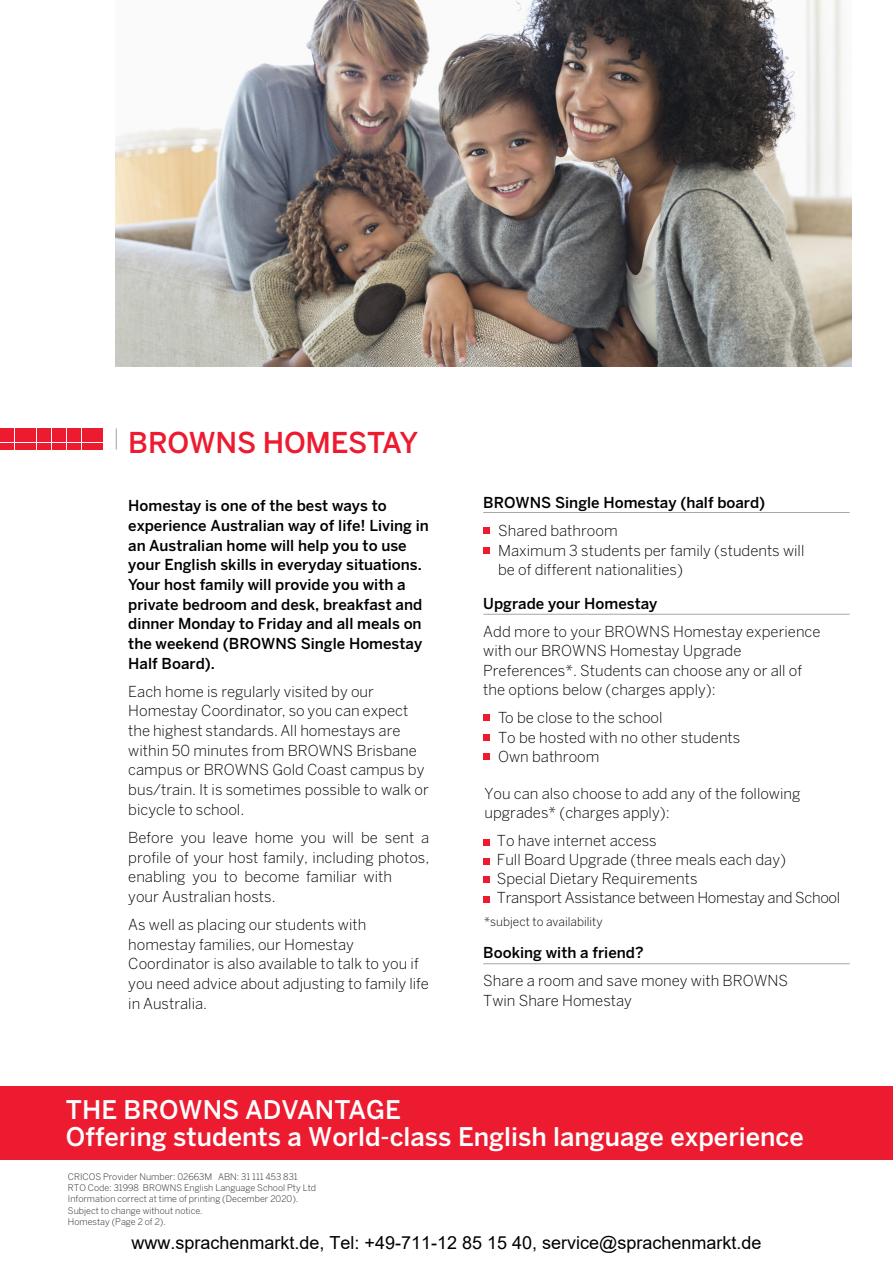
<style>
.page{position:relative;width:893px;height:1263px;background:#fff}
.page>*{position:absolute;margin:0;border:0;box-sizing:border-box;transform-origin:0 0}
.t1{font:500 28.5px "Benton Sans";letter-spacing:-.01em;color:#ed1b2f}
.t2{font:500 25.5px/27.2px "Benton Sans";color:#fff}
.t3{font:18px "Arial";color:#000}
.t4{font:300 15px/19.6px "Benton Sans";color:#000}
.t5{font:500 15px/19.6px "Benton Sans";color:#000}
.t6{font:300 12px "Benton Sans";color:#000}
.t7{font:300 9px/11.2px "Benton Sans";color:#231f20}
</style>
<div class="page">
<div style="left:483px;top:527px;width:7px;height:7px;background:#ed1b2f"></div>
<div style="left:483px;top:547px;width:7px;height:6px;background:#ed1b2f"></div>
<div style="left:483px;top:714px;width:7px;height:7px;background:#ed1b2f"></div>
<div style="left:483px;top:839px;width:7px;height:6px;background:#ed1b2f"></div>
<div style="left:483px;top:858px;width:7px;height:7px;background:#ed1b2f"></div>
<div style="left:483px;top:876px;width:7px;height:7px;background:#ed1b2f"></div>
<div style="left:483px;top:896px;width:7px;height:6px;background:#ed1b2f"></div>
<hr style="left:483px;top:512px;width:367px;height:1px;background:#a2a1a3">
<hr style="left:483px;top:614px;width:367px;height:1px;background:#a2a1a3">
<div style="left:89px;top:428px;width:7px;height:7px;background:#ed1b2f"></div>
<div style="left:97px;top:428px;width:6px;height:7px;background:#ed1b2f"></div>
<div style="left:89px;top:436px;width:7px;height:6px;background:#ed1b2f"></div>
<div style="left:89px;top:443px;width:7px;height:7px;background:#ed1b2f"></div>
<svg style="left:97px;top:436px;width:6px;height:6px"></svg>
<div style="left:97px;top:443px;width:6px;height:7px;background:#ed1b2f"></div>
<div style="left:82px;top:428px;width:6px;height:7px;background:#ed1b2f"></div>
<svg style="left:82px;top:436px;width:6px;height:6px"></svg>
<div style="left:82px;top:443px;width:6px;height:7px;background:#ed1b2f"></div>
<div style="left:74px;top:428px;width:7px;height:7px;background:#ed1b2f"></div>
<div style="left:74px;top:436px;width:7px;height:6px;background:#ed1b2f"></div>
<div style="left:74px;top:443px;width:7px;height:7px;background:#ed1b2f"></div>
<div style="left:67px;top:428px;width:6px;height:7px;background:#ed1b2f"></div>
<div style="left:67px;top:443px;width:6px;height:7px;background:#ed1b2f"></div>
<div style="left:60px;top:428px;width:6px;height:7px;background:#ed1b2f"></div>
<div style="left:60px;top:443px;width:6px;height:7px;background:#ed1b2f"></div>
<div style="left:52px;top:428px;width:6px;height:7px;background:#ed1b2f"></div>
<div style="left:52px;top:443px;width:6px;height:7px;background:#ed1b2f"></div>
<div style="left:45px;top:428px;width:6px;height:7px;background:#ed1b2f"></div>
<div style="left:37px;top:428px;width:7px;height:7px;background:#ed1b2f"></div>
<div style="left:30px;top:428px;width:6px;height:7px;background:#ed1b2f"></div>
<div style="left:22px;top:428px;width:7px;height:7px;background:#ed1b2f"></div>
<div style="left:15px;top:428px;width:6px;height:7px;background:#ed1b2f"></div>
<div style="left:7px;top:428px;width:7px;height:7px;background:#ed1b2f"></div>
<div style="left:0;top:428px;width:6px;height:7px;background:#ed1b2f"></div>
<svg style="left:45px;top:436px;width:28px;height:6px"></svg>
<div style="left:37px;top:436px;width:7px;height:6px;background:#ed1b2f"></div>
<svg style="left:30px;top:436px;width:6px;height:6px"></svg>
<div style="left:22px;top:436px;width:7px;height:6px;background:#ed1b2f"></div>
<svg style="left:15px;top:436px;width:6px;height:6px"></svg>
<div style="left:7px;top:436px;width:7px;height:6px;background:#ed1b2f"></div>
<svg style="left:0;top:436px;width:6px;height:6px"></svg>
<div style="left:45px;top:443px;width:6px;height:7px;background:#ed1b2f"></div>
<div style="left:37px;top:443px;width:7px;height:7px;background:#ed1b2f"></div>
<div style="left:30px;top:443px;width:6px;height:7px;background:#ed1b2f"></div>
<div style="left:22px;top:443px;width:7px;height:7px;background:#ed1b2f"></div>
<div style="left:15px;top:443px;width:6px;height:7px;background:#ed1b2f"></div>
<div style="left:7px;top:443px;width:7px;height:7px;background:#ed1b2f"></div>
<div style="left:0;top:443px;width:6px;height:7px;background:#ed1b2f"></div>
<svg style="left:116px;top:428px;width:1px;height:22px"></svg>
<div style="left:0;top:1086px;width:893px;height:74px;background:#ed1b2f"></div>
<div style="left:483px;top:734px;width:7px;height:6px;background:#ed1b2f"></div>
<div style="left:483px;top:753px;width:7px;height:7px;background:#ed1b2f"></div>
<hr style="left:483px;top:963px;width:367px;height:1px;background:#a2a1a3">
<img style="left:116px;top:0;width:736px;height:366px">
<h1 class="t1" style="left:128px;top:426px;width:291px">BROWNS HOMESTAY</h1>
<p class="t5" style="left:128px;top:496px;width:302px">Homestay is one of the best ways to experience Australian way of life! Living in an Australian home will help you to use your English skills in everyday situations.<br>Your host family will provide you with a private bedroom and desk, breakfast and dinner Monday to Friday and all meals on the weekend (BROWNS Single Homestay Half Board).</p>
<p class="t4" style="left:128px;top:681px;width:302px">Each home is regularly visited by our Homestay Coordinator, so you can expect the highest standards. All homestays are within 50 minutes from BROWNS Brisbane campus or BROWNS Gold Coast campus by bus/train. It is sometimes possible to walk or bicycle to school.</p>
<p class="t4" style="left:128px;top:827px;width:303px">Before you leave home you will be sent a profile of your host family, including photos, enabling you to become familiar with<br>your Australian hosts.</p>
<p class="t4" style="left:128px;top:914px;width:302px">As well as placing our students with homestay families, our Homestay Coordinator is also available to talk to you if you need advice about adjusting to family life in Australia.</p>
<p class="t5" style="left:483px;top:493px;width:284px">BROWNS Single Homestay (half board)</p>
<p class="t4" style="left:498px;top:521px;width:308px">Shared bathroom<br>Maximum 3 students per family (students will be of different nationalities)</p>
<p class="t5" style="left:483px;top:593px;width:176px">Upgrade your Homestay</p>
<p class="t4" style="left:483px;top:621px;width:339px">Add more to your BROWNS Homestay experience with our BROWNS Homestay Upgrade Preferences*. Students can choose any or all of the options below (charges apply):</p>
<p class="t4" style="left:498px;top:708px;width:244px">To be close to the school<br>To be hosted with no other students<br>Own bathroom</p>
<p class="t4" style="left:484px;top:783px;width:317px">You can also choose to add any of the following upgrades* (charges apply):</p>
<p class="t4" style="left:497px;top:831px;width:345px;line-height:18.8px">To have internet access<br>Full Board Upgrade (three meals each day)<br>Special Dietary Requirements<br>Transport Assistance between Homestay and School</p>
<p class="t6" style="left:484px;top:915px;width:120px">*subject to availability</p>
<p class="t5" style="left:483px;top:943px;width:162px">Booking with a friend?</p>
<p class="t4" style="left:483px;top:971px;width:306px">Share a room and save money with BROWNS<br>Twin Share Homestay</p>
<h2 class="t2" style="left:66px;top:1095px;width:739px">THE BROWNS ADVANTAGE<br>Offering students a World-class English language experience</h2>
<p class="t7" style="left:68px;top:1171px;width:250px">CRICOS Provider Number: 02663M ABN: 31 111 453 831<br>RTO Code: 31998 BROWNS English Language School Pty Ltd Information correct at time of printing (December 2020).<br>Subject to change without notice.<br>Homestay (Page 2 of 2).</p>
<p class="t3" style="left:131px;top:1230px;width:632px">www.sprachenmarkt.de, Tel: +49-711-12 85 15 40, service@sprachenmarkt.de</p>
</div>
